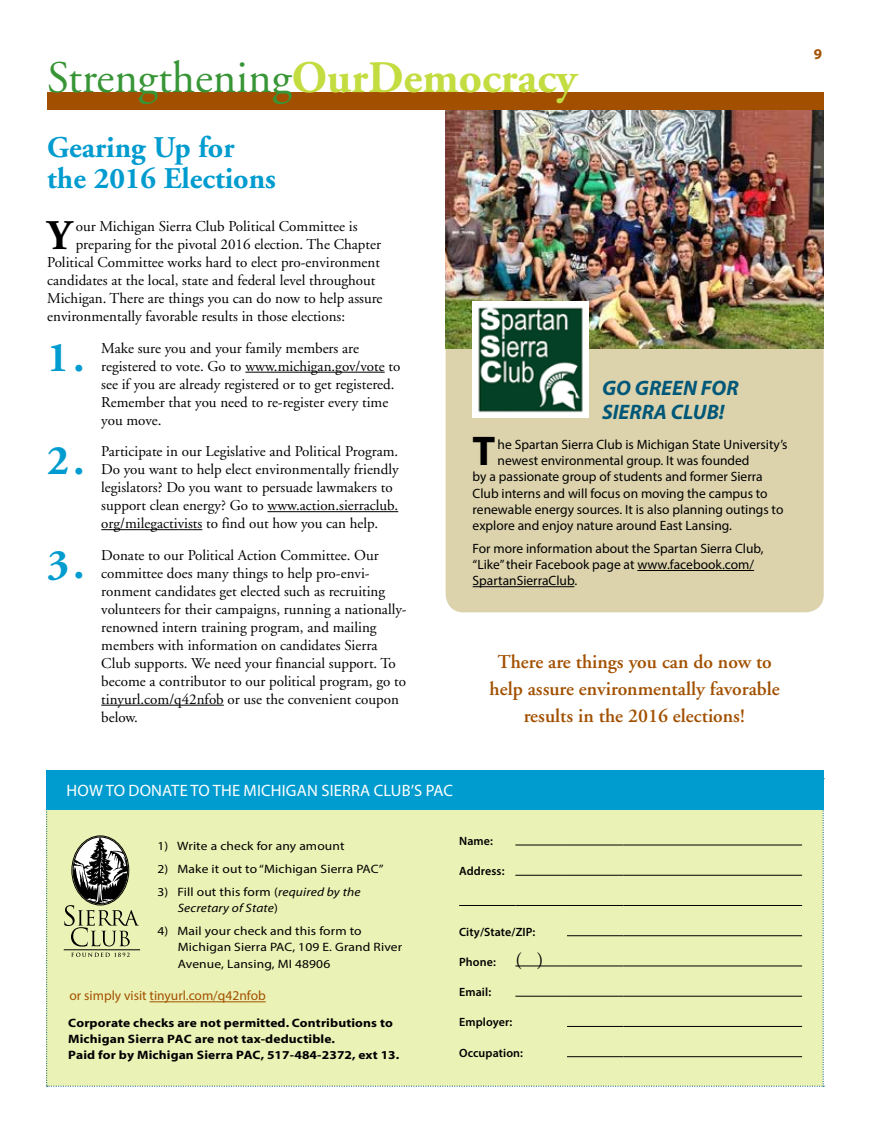
<style>
.page{position:relative;width:871px;height:1134px;background:#fff}
.page>*{position:absolute;margin:0;border:0;box-sizing:border-box;transform-origin:0 0}
.t1{font:45px "Adobe Garamond";color:#379536}
.t2{font:700 42.15px "Adobe Garamond";color:#009ccf}
.t3{font:700 42.15px "Adobe Garamond";color:#000}
.t4{font:41.7px "Myriad MM 700 600";color:#000}
.t5{font:700 30px/31.5px "Adobe Garamond";color:#009ccf}
.t6{font:21px/24px "Myriad MM It 700 600";color:#005778}
.t7{font:600 19.5px/27px "Adobe Garamond";color:#a25000;text-align:center}
.t8{font:16.5px "Myriad Pro";letter-spacing:.01em;color:#fff}
.t9{font:15px/18px "Adobe Garamond";color:#000}
.t10{font:15px "Myriad MM 700 600";color:#a25000}
.t11{font:13.5px/16.2px "Myriad Pro";color:#000}
.t12{font:13.5px "Myriad Pro";color:#a25000}
.t13{font:12.15px/16.2px "Myriad Pro";letter-spacing:.01em;color:#000;scale:1.11 1}
.t14{font:12.15px/16.2px "Myriad MM 700 600";letter-spacing:.01em;color:#000;scale:1.11 1}
.t15{font:12.15px "Myriad MM It 400 600";letter-spacing:.01em;color:#000;scale:1.11 1}
.t16{font:600 12px "Myriad Pro";letter-spacing:.01em;color:#000}
.s1{font-weight:700;color:#c3dc3f}
.s2{font-family:"Myriad MM It 400 600"}
.s3{font-family:"Myriad Pro"}
.s4{font-family:"Adobe Garamond";font-weight:400;font-size:19.5px}
</style>
<div class="page">
<div style="left:47px;top:92px;width:777px;height:18px;background:#a25000"></div>
<hr style="left:245px;top:372px;width:140px;height:1px;background:#000">
<hr style="left:267px;top:511px;width:131px;height:1px;background:#000">
<hr style="left:101px;top:529px;width:101px;height:1px;background:#000">
<hr style="left:101px;top:705px;width:123px;height:1px;background:#000">
<div style="left:46px;top:770px;width:778px;height:40px;background:#009ccf"></div>
<div style="left:46px;top:810px;width:778px;height:277px;background:#ebf2b5"></div>
<div style="left:73px;top:837px;width:55px;height:67px;border:1px solid #000;border-radius:50%"></div>
<div style="left:72px;top:836px;width:57px;height:69px;border:1px solid #000;border-radius:50%"></div>
<div style="left:446px;top:323px;width:378px;height:289px;background:#dcd3ad;border-radius:18px"></div>
<hr style="left:637px;top:570px;width:117px;height:1px;background:#000">
<hr style="left:472px;top:586px;width:102px;height:1px;background:#000">
<img style="left:446px;top:110px;width:378px;height:239px">
<img style="left:472px;top:302px;width:116px;height:116px">
<h1 class="t1" style="left:47px;top:54px;width:531px">Strengthening<span class="s1">OurDemocracy</span></h1>
<h3 class="t5" style="left:47px;top:132px;width:230px">Gearing Up for the 2016 Elections</h3>
<h2 class="t3" style="left:47px;top:213px;width:26px">Y</h2>
<p class="t9" style="left:76px;top:218px;width:283px">our Michigan Sierra Club Political Committee is</p>
<p class="t9" style="left:76px;top:236px;width:307px">preparing for the pivotal 2016 election. The Chapter</p>
<p class="t9" style="left:47px;top:254px;width:334px">Political Committee works hard to elect pro-environment</p>
<p class="t9" style="left:47px;top:272px;width:330px">candidates at the local, state and federal level throughout</p>
<p class="t9" style="left:47px;top:290px;width:337px">Michigan. There are things you can do now to help assure</p>
<p class="t9" style="left:47px;top:308px;width:299px">environmentally favorable results in those elections:</p>
<h2 class="t2" style="left:47px;top:334px;width:39px">1.</h2>
<p class="t9" style="left:101px;top:339px;width:300px">Make sure you and your family members are registered to vote. Go to www.michigan.gov/vote to see if you are already registered or to get registered.<br>Remember that you need to re-register every time you move.</p>
<h2 class="t2" style="left:47px;top:438px;width:39px">2.</h2>
<p class="t9" style="left:101px;top:443px;width:299px">Participate in our Legislative and Political Program.<br>Do you want to help elect environmentally friendly legislators? Do you want to persuade lawmakers to support clean energy? Go to www.action.sierraclub. org/milegactivists to find out how you can help.</p>
<h2 class="t2" style="left:47px;top:541px;width:39px">3.</h2>
<p class="t9" style="left:101px;top:546px;width:307px">Donate to our Political Action Committee. Our committee does many things to help pro-envi&shy;ronment candidates get elected such as recruiting volunteers for their campaigns, running a nationally&shy;renowned intern training program, and mailing members with information on candidates Sierra Club supports. We need your financial support. To become a contributor to our political program, go to tinyurl.com/q42nfob or use the convenient coupon below.</p>
<h3 class="t6" style="left:602px;top:377px;width:138px">GO GREEN FOR<br>SIERRA CLUB!</h3>
<h3 class="t4" style="left:472px;top:431px;width:24px">T</h3>
<p class="t11" style="left:497px;top:436px;width:291px">he Spartan Sierra Club is Michigan State University’s</p>
<p class="t11" style="left:497px;top:452px;width:253px">newest environmental group. It was founded</p>
<p class="t11" style="left:473px;top:469px;width:292px">by a passionate group of students and former Sierra</p>
<p class="t11" style="left:473px;top:485px;width:297px">Club interns and will focus on moving the campus to</p>
<p class="t11" style="left:473px;top:501px;width:312px">renewable energy sources. It is also planning outings to</p>
<p class="t11" style="left:473px;top:517px;width:261px">explore and enjoy nature around East Lansing.</p>
<p class="t11" style="left:473px;top:540px;width:293px">For more information about the Spartan Sierra Club, “Like” their Facebook page at www.facebook.com/<br>SpartanSierraClub.</p>
<h3 class="t7" style="left:489px;top:648px;width:292px">There are things you can do now to help assure environmentally favorable results in the 2016 elections!</h3>
<p class="t8" style="left:67px;top:780px;width:388px">HOW TO DONATE TO THE MICHIGAN SIERRA CLUB’S PAC</p>
<p class="t13" style="left:158px;top:838px;width:170px">1) Write a check for any amount</p>
<p class="t13" style="left:158px;top:861px;width:205px">2) Make it out to “Michigan Sierra PAC”</p>
<p class="t13" style="left:158px;top:884px;width:184px">3) Fill out this form (<span class="s2">required by the</span></p>
<p class="t15" style="left:178px;top:902px;width:92px">Secretary of State<span class="s3">)</span></p>
<p class="t13" style="left:178px;top:923px;width:204px;text-indent:-20px">4) Mail your check and this form to<br>Michigan Sierra PAC, 109 E. Grand River<br>Avenue, Lansing, MI 48906</p>
<p class="t12" style="left:70px;top:988px;width:198px">or simply visit tinyurl.com/q42nfob</p>
<p class="t14" style="left:68px;top:1015px;width:300px">Corporate checks are not permitted. Contributions to<br>Michigan Sierra PAC are not tax-deductible.<br>Paid for by Michigan Sierra PAC, 517-484-2372, ext 13.</p>
<p class="t16" style="left:459px;top:833px;width:35px">Name:</p>
<p class="t16" style="left:459px;top:864px;width:47px">Address:</p>
<p class="t16" style="left:459px;top:924px;width:78px">City/State/ZIP:</p>
<p class="t16" style="left:459px;top:954px;width:86px">Phone: <span class="s4">( )</span></p>
<p class="t16" style="left:459px;top:985px;width:34px">Email:</p>
<p class="t16" style="left:459px;top:1015px;width:55px">Employer:</p>
<p class="t16" style="left:459px;top:1045px;width:65px">Occupation:</p>
<p class="t10" style="left:814px;top:46px;width:10px">9</p>
</div>
